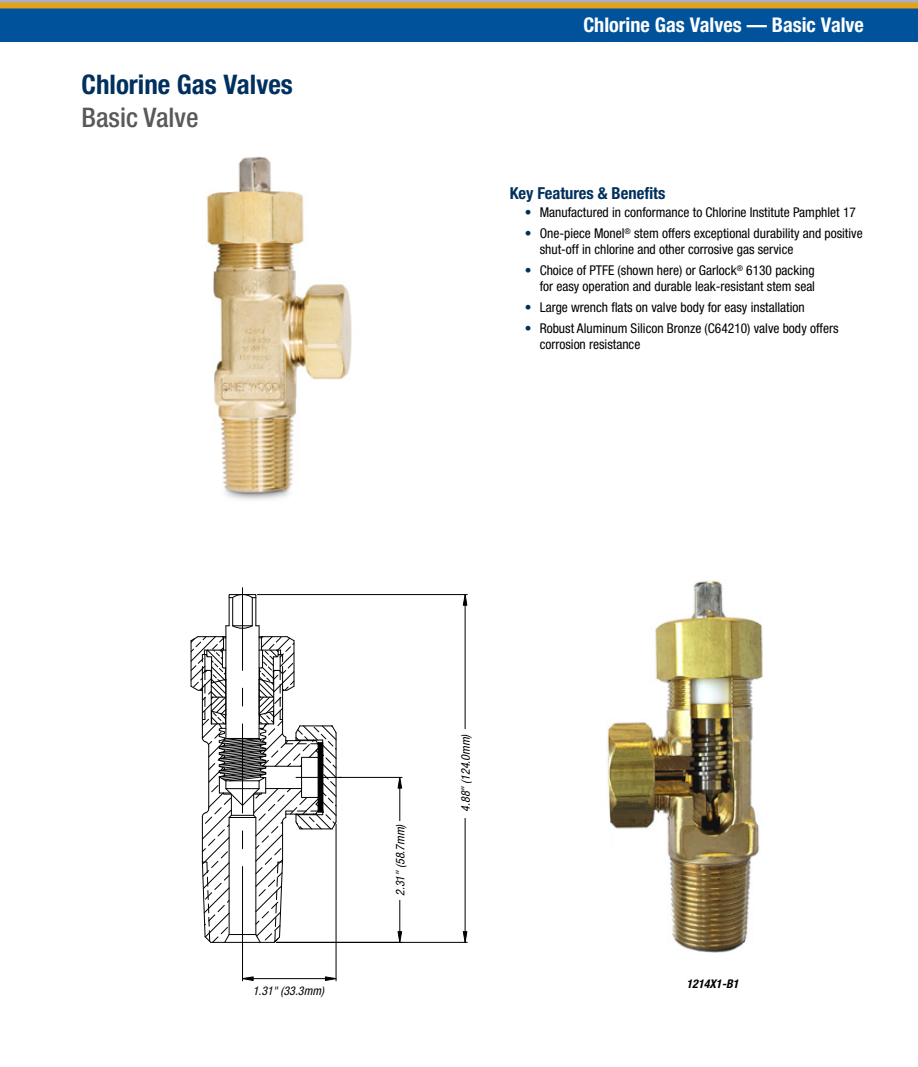
<style>
.page{position:relative;width:918px;height:1067px;background:#fff}
.page>*{position:absolute;margin:0;border:0;box-sizing:border-box;transform-origin:0 0}
.t1{font:700 condensed 27px "Helvetica Neue LT Std";color:#00305e}
.t2{font:500 condensed 27px "Helvetica Neue LT Std";color:#58595b}
.t3{font:700 condensed 20.25px "Helvetica Neue LT Std";color:#fff}
.t4{font:700 condensed 16.5px "Helvetica Neue LT Std";color:#00305e}
.t5{font:condensed 13.5px/16.2px "Helvetica Neue LT Std";color:#000}
.t6{font:italic condensed 12px "Helvetica Neue LT Std";color:#000}
.t7{font:italic 700 condensed 12px "Helvetica Neue LT Std";color:#000}
.s1{color:#00305e}
</style>
<div class="page">
<div style="left:0;top:0;width:918px;height:42px;background:#a7b0c7"></div>
<div style="left:0;top:8px;width:918px;height:34px;background:#00539b"></div>
<div style="left:0;top:2px;width:918px;height:6px;background:#e4a11b"></div>
<img style="left:207px;top:156px;width:145px;height:344px">
<hr style="left:242px;top:866px;width:1px;height:83px;background:#000">
<hr style="left:242px;top:587px;width:1px;height:83px;background:#000">
<hr style="left:226px;top:625px;width:1px;height:113px;background:#000">
<hr style="left:259px;top:625px;width:1px;height:113px;background:#000">
<hr style="left:296px;top:777px;width:46px;height:1px;background:#000">
<svg style="left:226px;top:594px;width:33px;height:35px"></svg>
<svg style="left:190px;top:635px;width:147px;height:308px"></svg>
<hr style="left:257px;top:594px;width:210px;height:1px;background:#000">
<hr style="left:276px;top:941px;width:191px;height:1px;background:#000">
<hr style="left:465px;top:605px;width:1px;height:326px;background:#000">
<svg style="left:463px;top:594px;width:5px;height:11px"></svg>
<svg style="left:463px;top:930px;width:5px;height:13px"></svg>
<hr style="left:338px;top:777px;width:64px;height:1px;background:#000">
<hr style="left:400px;top:788px;width:1px;height:143px;background:#000">
<svg style="left:397px;top:776px;width:5px;height:12px"></svg>
<svg style="left:397px;top:930px;width:5px;height:13px"></svg>
<hr style="left:336px;top:824px;width:1px;height:156px;background:#000">
<hr style="left:242px;top:944px;width:1px;height:36px;background:#000">
<hr style="left:253px;top:978px;width:72px;height:1px;background:#000">
<svg style="left:325px;top:976px;width:12px;height:5px"></svg>
<svg style="left:242px;top:976px;width:12px;height:5px"></svg>
<div style="left:393px;top:821px;width:14px;height:78px;background:#fff"></div>
<div style="left:459px;top:728px;width:13px;height:89px;background:#fff"></div>
<img style="left:607px;top:580px;width:156px;height:373px">
<h1 class="t1" style="left:82px;top:68px;width:213px">Chlorine Gas Valves</h1>
<h1 class="t2" style="left:82px;top:101px;width:118px">Basic Valve</h1>
<h2 class="t3" style="left:583px;top:13px;width:282px">Chlorine Gas Valves — Basic Valve</h2>
<p class="t4" style="left:510px;top:183px;width:157px">Key Features &amp; Benefits</p>
<p class="t5" style="left:525px;top:204px;width:333px"><span class="s1">•</span> Manufactured in conformance to Chlorine Institute Pamphlet 17</p>
<p class="t5" style="left:540px;top:225px;width:324px;text-indent:-15px"><span class="s1">•</span> One-piece Monel<sup>®</sup> stem offers exceptional durability and positive shut-off in chlorine and other corrosive gas service</p>
<p class="t5" style="left:525px;top:262px;width:292px;text-align:right"><span class="s1">•</span> Choice of PTFE (shown here) or Garlock<sup>®</sup> 6130 packing for easy operation and durable leak-resistant stem seal</p>
<p class="t5" style="left:525px;top:299px;width:282px"><span class="s1">•</span> Large wrench flats on valve body for easy installation</p>
<p class="t5" style="left:540px;top:320px;width:300px;text-indent:-15px"><span class="s1">•</span> Robust Aluminum Silicon Bronze (C64210) valve body offers corrosion resistance</p>
<p class="t6" style="left:253px;top:983px;width:73px">1.31" (33.3mm)</p>
<p class="t6" style="left:393px;top:896px;width:74px;rotate:-90deg">2.31" (58.7mm)</p>
<p class="t6" style="left:459px;top:811px;width:79px;rotate:-90deg">4.88" (124.0mm)</p>
<p class="t7" style="left:687px;top:976px;width:54px">1214X1-B1</p>
</div>
